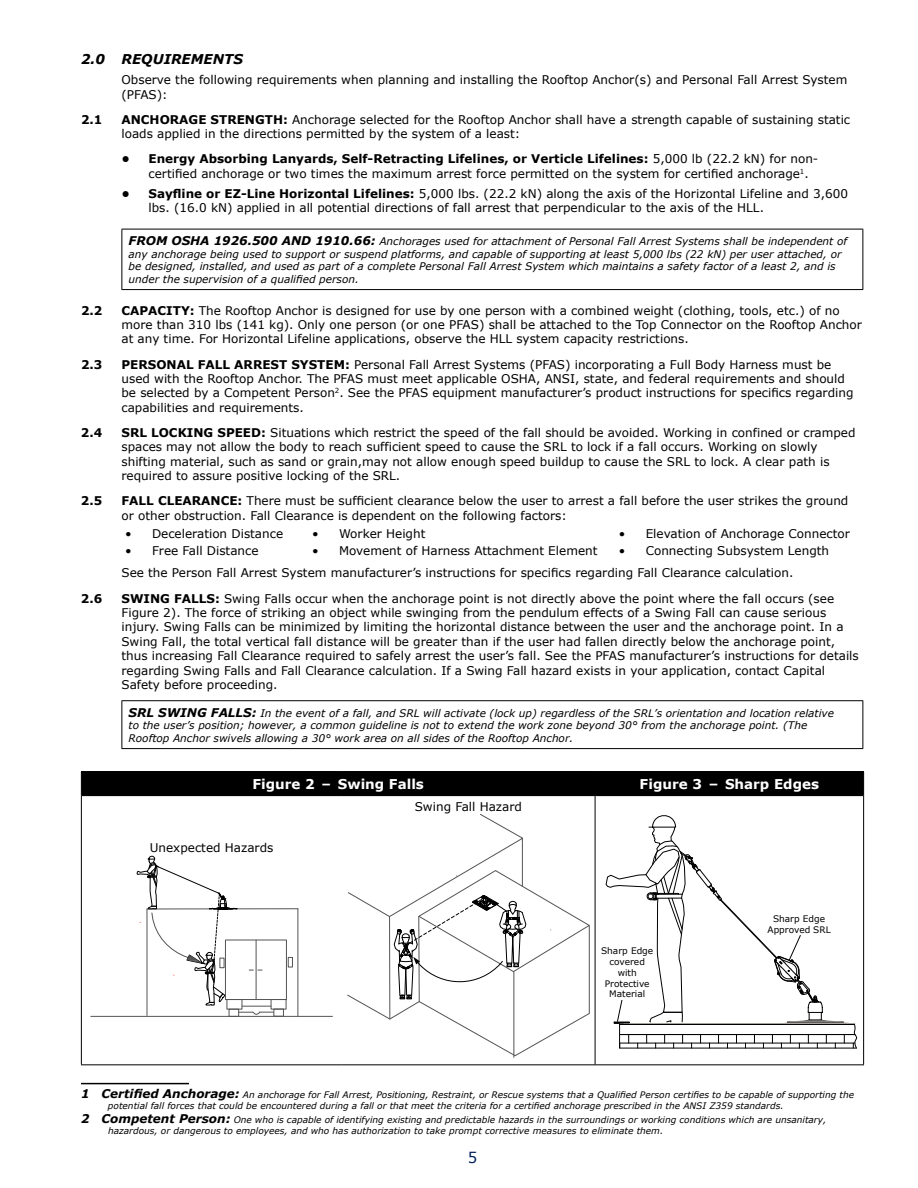
<style>
.page{position:relative;width:918px;height:1188px;background:#fff}
.page>*{position:absolute;margin:0;border:0;box-sizing:border-box;transform-origin:0 0}
.t1{font:15px "Verdana";color:#001f5a}
.t2{font:700 13.5px "Verdana";color:#fff}
.t3{font:italic 700 13.5px "Verdana";color:#000}
.t4{font:12px/14.4px "Verdana";color:#000}
.t5{font:700 12px "Verdana";color:#000}
.t6{font:italic 700 12px "Verdana";color:#000}
.t7{font:italic 10.5px/12.6px "Verdana";color:#000}
.t8{font:italic 9px/10.8px "Verdana";color:#000}
.t9{font:9px/10.8px "Verdana";color:#000;text-align:center}
.s1{font-weight:700}
.s2{font-weight:700;font-size:12px}
</style>
<div class="page">
<hr style="left:122px;top:229px;width:741px;height:1px;background:#000">
<hr style="left:122px;top:229px;width:1px;height:60px;background:#000">
<hr style="left:862px;top:229px;width:1px;height:60px;background:#000">
<hr style="left:122px;top:289px;width:741px;height:1px;background:#000">
<hr style="left:122px;top:700px;width:741px;height:1px;background:#000">
<hr style="left:122px;top:701px;width:1px;height:47px;background:#000">
<hr style="left:862px;top:701px;width:1px;height:47px;background:#000">
<hr style="left:122px;top:748px;width:741px;height:1px;background:#000">
<hr style="left:81px;top:771px;width:261px;height:1px;background:#000">
<hr style="left:342px;top:771px;width:253px;height:1px;background:#000">
<hr style="left:595px;top:771px;width:269px;height:1px;background:#000">
<div style="left:81px;top:772px;width:783px;height:23px;background:#000"></div>
<hr style="left:594px;top:772px;width:2px;height:23px;background:#000">
<hr style="left:82px;top:795px;width:260px;height:1px;background:#000">
<hr style="left:342px;top:795px;width:253px;height:1px;background:#000">
<hr style="left:595px;top:795px;width:268px;height:1px;background:#000">
<hr style="left:81px;top:795px;width:1px;height:269px;background:#000">
<hr style="left:81px;top:1064px;width:261px;height:1px;background:#000">
<hr style="left:342px;top:1064px;width:253px;height:1px;background:#000">
<hr style="left:595px;top:796px;width:1px;height:268px;background:#000">
<hr style="left:863px;top:795px;width:1px;height:269px;background:#000">
<hr style="left:595px;top:1064px;width:269px;height:1px;background:#000">
<hr style="left:147px;top:908px;width:151px;height:1px;background:#545454">
<hr style="left:298px;top:909px;width:1px;height:107px;background:#545454">
<hr style="left:91px;top:1016px;width:241px;height:1px;background:#545454">
<div style="left:225px;top:940px;width:62px;height:60px;border:1px solid #545454"></div>
<div style="left:271px;top:999px;width:15px;height:10px;border:1px solid #545454"></div>
<div style="left:229px;top:1009px;width:10px;height:8px;border:1px solid #545454"></div>
<div style="left:274px;top:1009px;width:10px;height:7px;border:1px solid #545454"></div>
<div style="left:288px;top:957px;width:5px;height:10px;border:1px solid #545454"></div>
<svg style="left:137px;top:855px;width:136px;height:160px"></svg>
<hr style="left:514px;top:972px;width:1px;height:85px;background:#545454">
<svg style="left:347px;top:814px;width:243px;height:242px"></svg>
<svg style="left:606px;top:815px;width:251px;height:234px"></svg>
<hr style="left:81px;top:1083px;width:108px;height:1px;background:#000">
<p class="t3" style="left:81px;top:50px;width:164px">2.0 Requirements</p>
<p class="t4" style="left:122px;top:72px;width:727px">Observe the following requirements when planning and installing the Rooftop Anchor(s) and Personal Fall Arrest System (PFAS):</p>
<p class="t5" style="left:81px;top:112px;width:23px">2.1</p>
<p class="t4" style="left:122px;top:112px;width:730px"><span class="s1">Anchorage Strength:</span> Anchorage selected for the Rooftop Anchor shall have a strength capable of sustaining static loads applied in the directions permitted by the system of a least:</p>
<p class="t4" style="left:148px;top:151px;width:671px;text-indent:-27px"><span class="s1">• Energy Absorbing Lanyards, Self-Retracting Lifelines, or Verticle Lifelines:</span> 5,000 lb (22.2 kN) for non&shy;certified anchorage or two times the maximum arrest force permitted on the system for certified anchorage<sup>1</sup>.</p>
<p class="t4" style="left:148px;top:186px;width:701px;text-indent:-27px"><span class="s1">• Sayfline or EZ-Line Horizontal Lifelines:</span> 5,000 lbs. (22.2 kN) along the axis of the Horizontal Lifeline and 3,600 lbs. (16.0 kN) applied in all potential directions of fall arrest that perpendicular to the axis of the HLL.</p>
<p class="t7" style="left:129px;top:235px;width:720px"><span class="s2">From OSHA 1926.500 AND 1910.66:</span> Anchorages used for attachment of Personal Fall Arrest Systems shall be independent of any anchorage being used to support or suspend platforms, and capable of supporting at least 5,000 lbs (22 kN) per user attached, or be designed, installed, and used as part of a complete Personal Fall Arrest System which maintains a safety factor of a least 2, and is under the supervision of a qualified person.</p>
<p class="t4" style="left:122px;top:303px;width:742px;text-indent:-40px"><span class="s1">2.2 CAPACITY:</span> The Rooftop Anchor is designed for use by one person with a combined weight (clothing, tools, etc.) of no more than 310 lbs (141 kg). Only one person (or one PFAS) shall be attached to the Top Connector on the Rooftop Anchor at any time. For Horizontal Lifeline applications, observe the HLL system capacity restrictions.</p>
<p class="t5" style="left:81px;top:357px;width:23px">2.3</p>
<p class="t5" style="left:122px;top:357px;width:94px">Personal Fall</p>
<p class="t4" style="left:121px;top:357px;width:734px;text-indent:113px"><span class="s1">Arrest System:</span> Personal Fall Arrest Systems (PFAS) incorporating a Full Body Harness must be used with the Rooftop Anchor. The PFAS must meet applicable OSHA, ANSI, state, and federal requirements and should be selected by a Competent Person<sup>2</sup>. See the PFAS equipment manufacturer’s product instructions for specifics regarding capabilities and requirements.</p>
<p class="t5" style="left:81px;top:425px;width:23px">2.4</p>
<p class="t4" style="left:121px;top:425px;width:736px"><span class="s1">SRL Locking Speed:</span> Situations which restrict the speed of the fall should be avoided. Working in confined or cramped spaces may not allow the body to reach sufficient speed to cause the SRL to lock if a fall occurs. Working on slowly shifting material, such as sand or grain,may not allow enough speed buildup to cause the SRL to lock. A clear path is required to assure positive locking of the SRL.</p>
<p class="t5" style="left:81px;top:493px;width:23px">2.5</p>
<p class="t5" style="left:121px;top:493px;width:17px">Fall</p>
<p class="t4" style="left:121px;top:493px;width:728px;text-indent:37px"><span class="s1">clearance:</span> There must be sufficient clearance below the user to arrest a fall before the user strikes the ground or other obstruction. Fall Clearance is dependent on the following factors:</p>
<p class="t4" style="left:125px;top:526px;width:160px">• Deceleration Distance</p>
<p class="t4" style="left:312px;top:526px;width:115px">• Worker Height</p>
<p class="t4" style="left:619px;top:526px;width:233px">• Elevation of Anchorage Connector</p>
<p class="t4" style="left:125px;top:543px;width:135px">• Free Fall Distance</p>
<p class="t4" style="left:312px;top:543px;width:287px">• Movement of Harness Attachment Element</p>
<p class="t4" style="left:121px;top:539px;width:709px;line-height:22.6px;text-indent:497px">• Connecting Subsystem Length<br>See the Person Fall Arrest System manufacturer’s instructions for specifics regarding Fall Clearance calculation.</p>
<p class="t4" style="left:121px;top:591px;width:739px;text-indent:94px"><span class="s1">:</span> Swing Falls occur when the anchorage point is not directly above the point where the fall occurs (see Figure 2). The force of striking an object while swinging from the pendulum effects of a Swing Fall can cause serious injury. Swing Falls can be minimized by limiting the horizontal distance between the user and the anchorage point. In a Swing Fall, the total vertical fall distance will be greater than if the user had fallen directly below the anchorage point, thus increasing Fall Clearance required to safely arrest the user’s fall. See the PFAS manufacturer’s instructions for details regarding Swing Falls and Fall Clearance calculation. If a Swing Fall hazard exists in your application, contact Capital Safety before proceeding.</p>
<p class="t6" style="left:129px;top:704px;width:100px">SRL Swing Fall</p>
<p class="t5" style="left:81px;top:591px;width:23px">2.6</p>
<p class="t5" style="left:121px;top:591px;width:70px">Swi ng Falls</p>
<p class="t7" style="left:129px;top:706px;width:707px;text-indent:115px"><span class="s2">s:</span> In the event of a fall, and SRL will activate (lock up) regardless of the SRL’s orientation and location relative to the user’s position; however, a common guideline is not to extend the work zone beyond 30° from the anchorage point. (The<br>Rooftop Anchor swivels allowing a 30° work area on all sides of the Rooftop Anchor.</p>
<p class="t2" style="left:252px;top:775px;width:173px">Figure 2 – Swing Falls</p>
<p class="t2" style="left:640px;top:775px;width:181px">Figure 3 – Sharp Edges</p>
<p class="t4" style="left:150px;top:840px;width:125px">Unexpected Hazards</p>
<p class="t4" style="left:415px;top:799px;width:109px">Swing Fall Hazard</p>
<p class="t9" style="left:601px;top:945px;width:54px">Sharp Edge covered with<br>Protective<br>Material</p>
<p class="t9" style="left:768px;top:913px;width:65px">Sharp Edge<br>Approved SRL</p>
<p class="t8" style="left:108px;top:1089px;width:748px;text-indent:-27px"><span class="s2">1 Certified Anchorage:</span> An anchorage for Fall Arrest, Positioning, Restraint, or Rescue systems that a Qualified Person certifies to be capable of supporting the potential fall forces that could be encountered during a fall or that meet the criteria for a certified anchorage prescribed in the ANSI Z359 standards.</p>
<p class="t8" style="left:108px;top:1114px;width:720px;text-indent:-27px"><span class="s2">2 Competent Person:</span> One who is capable of identifying existing and predictable hazards in the surroundings or working conditions which are unsanitary, hazardous, or dangerous to employees, and who has authorization to take prompt corrective measures to eliminate them.</p>
<p class="t1" style="left:468px;top:1148px;width:11px">5</p>
</div>
